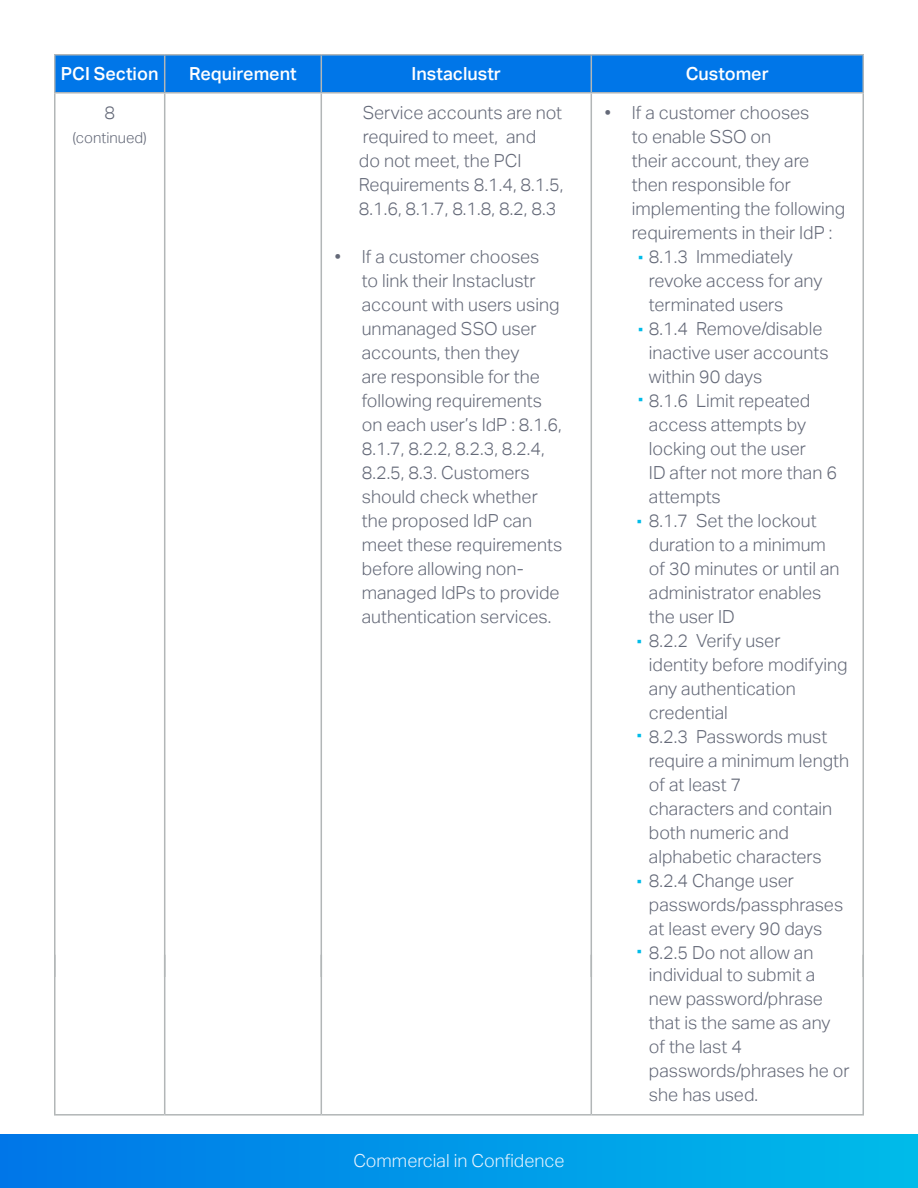
<style>
.page{position:relative;width:918px;height:1188px;background:#fff}
.page>*{position:absolute;margin:0;border:0;box-sizing:border-box;transform-origin:0 0}
.t1{font:300 18px/24px "Aktiv Grotesk";color:#646978}
.t2{font:500 18px "Aktiv Grotesk";color:#fff}
.t3{font:300 18px "Aktiv Grotesk";color:#e7f3ff}
.t4{font:300 15px "Aktiv Grotesk";color:#646978}
</style>
<div class="page">
<div style="left:56px;top:56px;width:806px;height:36px;background:#0076e8"></div>
<hr style="left:54px;top:94px;width:2px;height:898px;background:#b2b6b7">
<hr style="left:164px;top:94px;width:1px;height:898px;background:#b2b6b7">
<hr style="left:321px;top:94px;width:1px;height:898px;background:#b2b6b7">
<hr style="left:591px;top:94px;width:1px;height:898px;background:#b2b6b7">
<hr style="left:862px;top:94px;width:2px;height:898px;background:#b2b6b7">
<hr style="left:54px;top:54px;width:111px;height:2px;background:#b2b6b7">
<hr style="left:54px;top:55px;width:2px;height:37px;background:#b2b6b7">
<hr style="left:165px;top:54px;width:156px;height:2px;background:#b2b6b7">
<hr style="left:164px;top:55px;width:1px;height:37px;background:#b2b6b7">
<hr style="left:321px;top:54px;width:270px;height:2px;background:#b2b6b7">
<hr style="left:321px;top:55px;width:1px;height:37px;background:#b2b6b7">
<hr style="left:591px;top:54px;width:273px;height:2px;background:#b2b6b7">
<hr style="left:591px;top:55px;width:1px;height:37px;background:#b2b6b7">
<hr style="left:862px;top:55px;width:2px;height:37px;background:#b2b6b7">
<hr style="left:54px;top:92px;width:111px;height:2px;background:#b2b6b7">
<hr style="left:165px;top:92px;width:156px;height:2px;background:#b2b6b7">
<hr style="left:321px;top:92px;width:270px;height:2px;background:#b2b6b7">
<hr style="left:591px;top:92px;width:273px;height:2px;background:#b2b6b7">
<div style="left:0;top:1134px;width:918px;height:54px;background:linear-gradient(to right,#0076e8,#00bbe9)"></div>
<hr style="left:54px;top:955px;width:2px;height:159px;background:#b2b6b7">
<hr style="left:164px;top:955px;width:1px;height:159px;background:#b2b6b7">
<hr style="left:321px;top:955px;width:1px;height:159px;background:#b2b6b7">
<hr style="left:591px;top:955px;width:1px;height:159px;background:#b2b6b7">
<hr style="left:863px;top:955px;width:1px;height:159px;background:#b2b6b7">
<hr style="left:54px;top:1114px;width:111px;height:2px;background:#b2b6b7">
<hr style="left:165px;top:1114px;width:156px;height:2px;background:#b2b6b7">
<hr style="left:321px;top:1114px;width:270px;height:2px;background:#b2b6b7">
<hr style="left:591px;top:1114px;width:273px;height:2px;background:#b2b6b7">
<p class="t2" style="left:61px;top:63px;width:99px">PCI Section</p>
<p class="t2" style="left:189px;top:63px;width:109px">Requirement</p>
<p class="t2" style="left:412px;top:63px;width:91px">Instaclustr</p>
<p class="t2" style="left:686px;top:63px;width:85px">Customer</p>
<p class="t1" style="left:104px;top:101px;width:12px">8</p>
<p class="t4" style="left:73px;top:129px;width:76px">(continued)</p>
<p class="t1" style="left:363px;top:101px;width:201px">Service accounts are not</p>
<p class="t1" style="left:363px;top:125px;width:175px">required to meet, and</p>
<p class="t1" style="left:359px;top:149px;width:164px">do not meet, the PCI</p>
<p class="t1" style="left:359px;top:173px;width:206px">Requirements 8.1.4, 8.1.5,</p>
<p class="t1" style="left:359px;top:197px;width:199px">8.1.6, 8.1.7, 8.1.8, 8.2, 8.3</p>
<p class="t1" style="left:362px;top:245px;width:202px;text-indent:-27px">• If a customer chooses<br>to link their Instaclustr account with users using unmanaged SSO user accounts, then they<br>are responsible for the following requirements on each user’s IdP : 8.1.6,<br>8.1.7, 8.2.2, 8.2.3, 8.2.4,<br>8.2.5, 8.3. Customers should check whether the proposed IdP can meet these requirements before allowing non&shy;managed IdPs to provide authentication services.</p>
<p class="t1" style="left:632px;top:101px;width:215px;text-indent:-27px">• If a customer chooses<br>to enable SSO on<br>their account, they are then responsible for implementing the following requirements in their IdP :</p>
<p class="t1" style="left:649px;top:245px;width:145px">8.1.3 Immediately</p>
<p class="t1" style="left:649px;top:269px;width:175px">revoke access for any</p>
<p class="t1" style="left:649px;top:293px;width:136px">terminated users</p>
<p class="t1" style="left:649px;top:317px;width:175px">8.1.4 Remove/disable</p>
<p class="t1" style="left:649px;top:341px;width:181px">inactive user accounts</p>
<p class="t1" style="left:649px;top:365px;width:115px">within 90 days</p>
<p class="t1" style="left:649px;top:389px;width:163px">8.1.6 Limit repeated</p>
<p class="t1" style="left:649px;top:413px;width:159px">access attempts by</p>
<p class="t1" style="left:649px;top:437px;width:158px">locking out the user</p>
<p class="t1" style="left:649px;top:461px;width:190px">ID after not more than 6</p>
<p class="t1" style="left:649px;top:485px;width:73px">attempts</p>
<p class="t1" style="left:649px;top:509px;width:169px">8.1.7 Set the lockout</p>
<p class="t1" style="left:649px;top:533px;width:179px">duration to a minimum</p>
<p class="t1" style="left:649px;top:557px;width:192px">of 30 minutes or until an</p>
<p class="t1" style="left:649px;top:581px;width:174px">administrator enables</p>
<p class="t1" style="left:649px;top:605px;width:87px">the user ID</p>
<p class="t1" style="left:649px;top:629px;width:133px">8.2.2 Verify user</p>
<p class="t1" style="left:649px;top:653px;width:200px">identity before modifying</p>
<p class="t1" style="left:649px;top:677px;width:148px">any authentication</p>
<p class="t1" style="left:649px;top:701px;width:80px">credential</p>
<p class="t1" style="left:649px;top:725px;width:180px">8.2.3 Passwords must</p>
<p class="t1" style="left:649px;top:749px;width:202px">require a minimum length</p>
<p class="t1" style="left:649px;top:773px;width:94px">of at least 7</p>
<p class="t1" style="left:649px;top:797px;width:185px">characters and contain</p>
<p class="t1" style="left:649px;top:821px;width:141px">both numeric and</p>
<p class="t1" style="left:649px;top:845px;width:174px">alphabetic characters</p>
<p class="t1" style="left:649px;top:869px;width:146px">8.2.4 Change user</p>
<p class="t1" style="left:649px;top:893px;width:196px">passwords/passphrases</p>
<p class="t1" style="left:649px;top:917px;width:175px">at least every 90 days</p>
<p class="t1" style="left:649px;top:941px;width:166px">8.2.5 Do not allow an</p>
<p class="t3" style="left:353px;top:1150px;width:213px">Commercial in Confidence</p>
<p class="t1" style="left:649px;top:963px;width:168px">individual to submit a</p>
<p class="t1" style="left:649px;top:987px;width:175px">new password/phrase</p>
<p class="t1" style="left:649px;top:1011px;width:183px">that is the same as any</p>
<p class="t1" style="left:649px;top:1035px;width:95px">of the last 4</p>
<p class="t1" style="left:649px;top:1059px;width:202px">passwords/phrases he or</p>
<p class="t1" style="left:649px;top:1083px;width:111px">she has used.</p>
</div>
